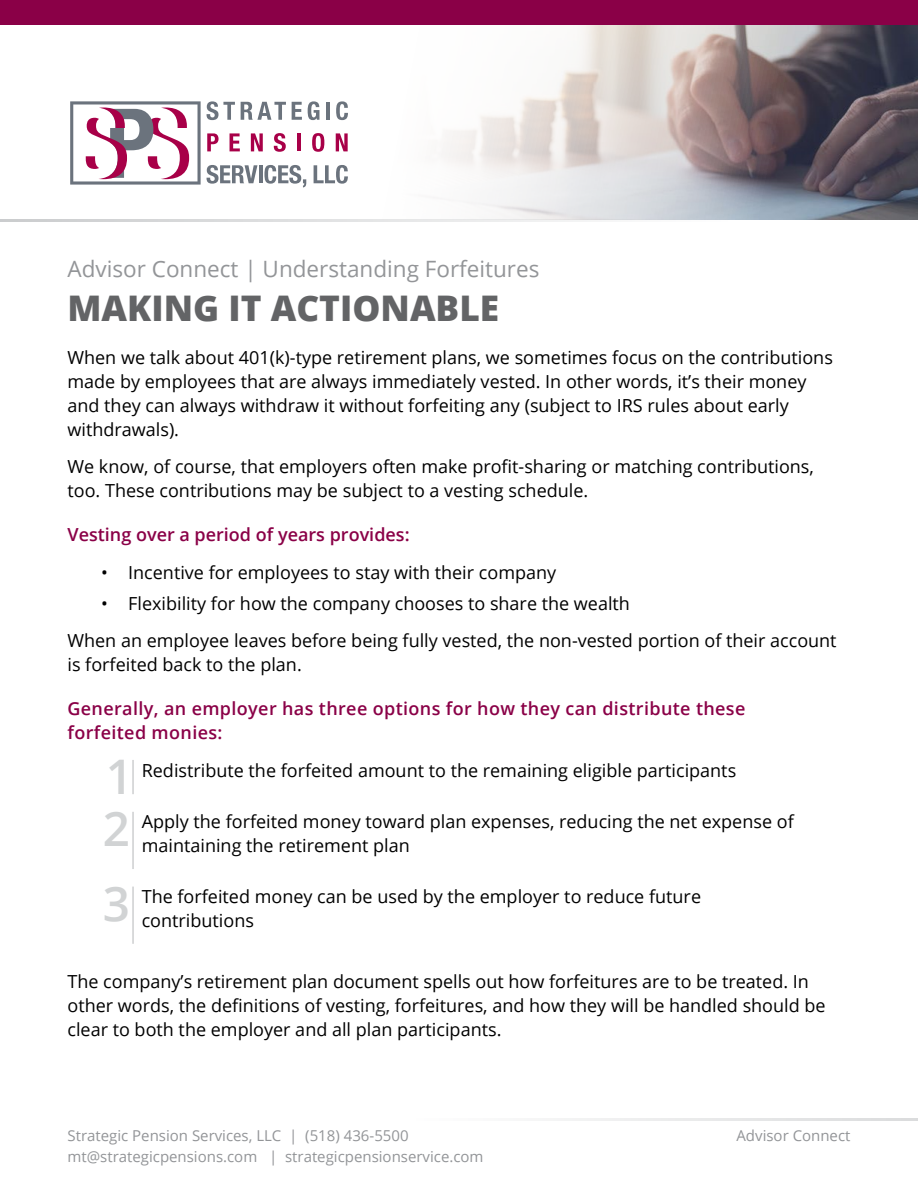
<style>
.page{position:relative;width:918px;height:1188px;background:#fff}
.page>*{position:absolute;margin:0;border:0;box-sizing:border-box;transform-origin:0 0}
.t1{font:600 47.7px/51.9px "Open Sans";color:#d1d3d4}
.t2{font:800 35.25px "Open Sans";color:#636466}
.t3{font:22.5px "Open Sans";color:#939598}
.t4{font:18px/24px "Open Sans";color:#000}
.t5{font:600 18px/24px "Open Sans";letter-spacing:.02em;color:#8a0047}
.t6{font:600 18px "Open Sans";color:#8a0047}
.t7{font:15px "Open Sans";color:#939598}
</style>
<div class="page">
<img style="left:160px;top:24px;width:758px;height:195px">
<hr style="left:0;top:219px;width:728px;height:3px;background:#bcbec0">
<div style="left:0;top:0;width:918px;height:24px;background:#8a0047"></div>
<hr style="left:416px;top:1118px;width:502px;height:2px;background:#bcbec0">
<svg style="left:207px;top:101px;width:28px;height:19px"></svg>
<svg style="left:241px;top:102px;width:45px;height:18px"></svg>
<svg style="left:292px;top:102px;width:10px;height:18px"></svg>
<svg style="left:308px;top:101px;width:11px;height:19px"></svg>
<hr style="left:326px;top:102px;width:4px;height:18px;background:#6b737d">
<svg style="left:336px;top:101px;width:12px;height:19px"></svg>
<svg style="left:207px;top:165px;width:50px;height:19px"></svg>
<hr style="left:259px;top:165px;width:3px;height:18px;background:#6b737d">
<svg style="left:264px;top:165px;width:42px;height:22px"></svg>
<svg style="left:314px;top:165px;width:34px;height:19px"></svg>
<svg style="left:207px;top:133px;width:12px;height:18px"></svg>
<svg style="left:230px;top:133px;width:10px;height:18px"></svg>
<svg style="left:251px;top:133px;width:12px;height:18px"></svg>
<svg style="left:274px;top:133px;width:12px;height:19px"></svg>
<hr style="left:297px;top:133px;width:4px;height:18px;background:#a80048">
<svg style="left:312px;top:133px;width:12px;height:19px"></svg>
<svg style="left:336px;top:133px;width:12px;height:18px"></svg>
<svg style="left:70px;top:101px;width:131px;height:84px"></svg>
<hr style="left:132px;top:760px;width:2px;height:34px;background:#bcbec0">
<hr style="left:132px;top:812px;width:2px;height:57px;background:#bcbec0">
<hr style="left:132px;top:887px;width:2px;height:57px;background:#bcbec0">
<p class="t3" style="left:68px;top:253px;width:474px">Advisor Connect | Understanding Forfeitures</p>
<h2 class="t2" style="left:68px;top:281px;width:433px">MAKING IT ACTIONABLE</h2>
<p class="t4" style="left:68px;top:345px;width:767px">When we talk about 401(k)-type retirement plans, we sometimes focus on the contributions made by employees that are always immediately vested. In other words, it’s their money and they can always withdraw it without forfeiting any (subject to IRS rules about early withdrawals).</p>
<p class="t4" style="left:68px;top:454px;width:748px">We know, of course, that employers often make profit-sharing or matching contributions, too. These contributions may be subject to a vesting schedule.</p>
<p class="t6" style="left:68px;top:523px;width:344px">Vesting over a period of years provides:</p>
<p class="t4" style="left:101px;top:560px;width:457px">• Incentive for employees to stay with their company</p>
<p class="t4" style="left:68px;top:584px;width:771px;line-height:37.5px;text-indent:34px">• Flexibility for how the company chooses to share the wealth<br>When an employee leaves before being fully vested, the non-vested portion of their account</p>
<p class="t4" style="left:68px;top:652px;width:236px">is forfeited back to the plan.</p>
<p class="t5" style="left:68px;top:696px;width:679px">Generally, an employer has three options for how they can distribute these forfeited monies:</p>
<p class="t4" style="left:142px;top:758px;width:596px">Redistribute the forfeited amount to the remaining eligible participants</p>
<p class="t4" style="left:142px;top:809px;width:654px">Apply the forfeited money toward plan expenses, reducing the net expense of maintaining the retirement plan</p>
<p class="t4" style="left:142px;top:884px;width:561px">The forfeited money can be used by the employer to reduce future contributions</p>
<h1 class="t1" style="left:103px;top:750px;width:32px">1<br>2</h1>
<h1 class="t1" style="left:103px;top:877px;width:29px">3</h1>
<p class="t4" style="left:68px;top:969px;width:760px">The company’s retirement plan document spells out how forfeitures are to be treated. In other words, the definitions of vesting, forfeitures, and how they will be handled should be clear to both the employer and all plan participants.</p>
<p class="t7" style="left:68px;top:1125px;width:343px">Strategic Pension Services, LLC | (518) 436-5500</p>
<p class="t7" style="left:736px;top:1125px;width:116px">Advisor Connect</p>
<p class="t7" style="left:68px;top:1146px;width:418px">mt@strategicpensions.com | strategicpensionservice.com</p>
</div>
